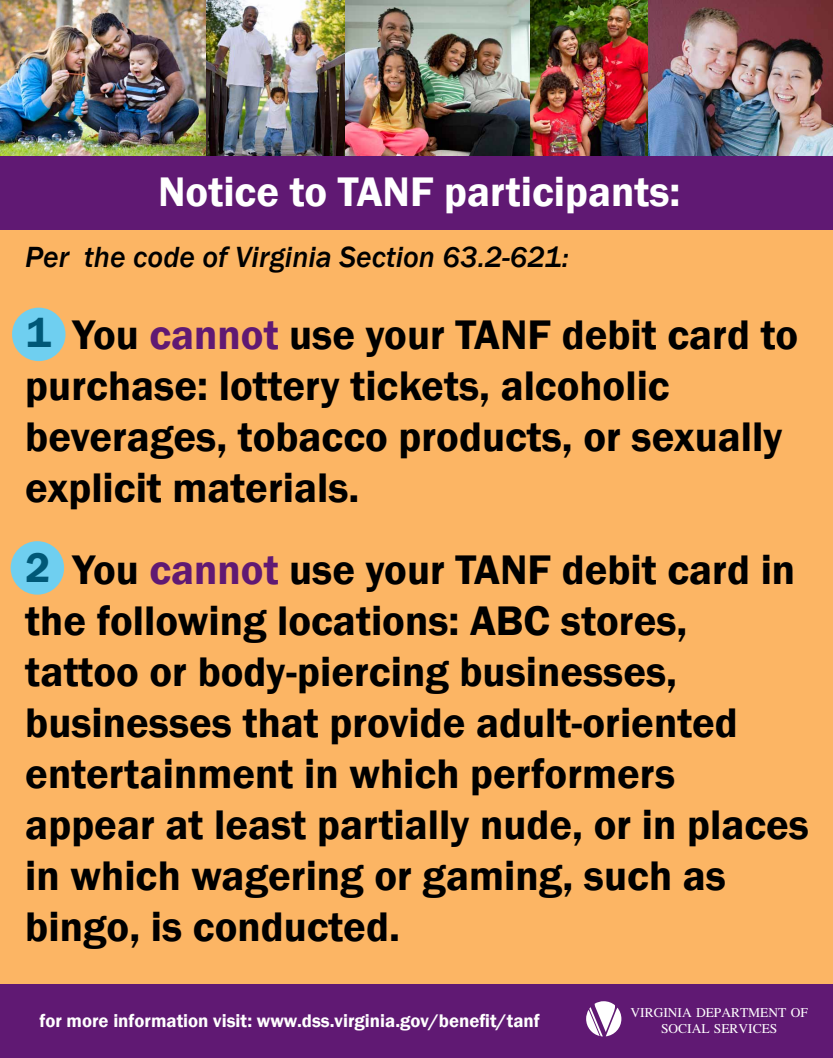
<style>
.page{position:relative;width:833px;height:1058px;background:#fff}
.page>*{position:absolute;margin:0;border:0;box-sizing:border-box;transform-origin:0 0}
.t1{font:600 42.5px/51px "Franklin Gothic";color:#000}
.t2{font:600 42.5px "Franklin Gothic";color:#fff}
.t3{font:600 42.5px "Franklin Gothic";color:#005877}
.t4{font:italic 500 30px "Franklin Gothic";color:#000}
.t5{font:19.69px/15.4px "Eucrosia UPC";color:#fff;text-align:center}
.t6{font:600 18.75px "Franklin Gothic";color:#fff}
.s1{color:#601973}
</style>
<div class="page">
<div style="left:0;top:0;width:832px;height:1058px;background:#fcb564"></div>
<img style="left:344px;top:1px;width:186px;height:155px">
<img style="left:530px;top:1px;width:118px;height:155px">
<img style="left:0;top:1px;width:206px;height:155px">
<img style="left:648px;top:0;width:184px;height:156px">
<div style="left:12px;top:308px;width:53px;height:53px;background:#6fcff0;border-radius:50%"></div>
<div style="left:11px;top:541px;width:53px;height:53px;background:#6fcff0;border-radius:50%"></div>
<img style="left:206px;top:1px;width:138px;height:155px">
<div style="left:0;top:156px;width:832px;height:73px;background:#601973"></div>
<div style="left:0;top:984px;width:832px;height:74px;background:#601973"></div>
<svg style="left:586px;top:1001px;width:35px;height:35px"></svg>
<p class="t2" style="left:158px;top:166px;width:524px">Notice to TANF participants:</p>
<p class="t4" style="left:25px;top:238px;width:545px">Per the code of Virginia Section 63.2-621:</p>
<p class="t3" style="left:26px;top:307px;width:26px">1</p>
<p class="t1" style="left:25px;top:310px;width:774px;text-indent:48px">You <span class="s1">cannot</span> use your TANF debit card to purchase: lottery tickets, alcoholic beverages, tobacco products, or sexually explicit materials.</p>
<p class="t3" style="left:26px;top:542px;width:26px">2</p>
<p class="t1" style="left:25px;top:545px;width:785px;text-indent:48px">You <span class="s1">cannot</span> use your TANF debit card in the following locations: ABC stores, tattoo or body-piercing businesses, businesses that provide adult-oriented entertainment in which performers appear at least partially nude, or in places in which wagering or gaming, such as bingo, is conducted.</p>
<p class="t6" style="left:39px;top:1009px;width:502px">for more information visit: www.dss.virginia.gov/benefit/tanf</p>
<p class="t5" style="left:630px;top:1005px;width:179px">VIRGINIA DEPARTMENT OF<br>SOCIAL SERVICES</p>
</div>
